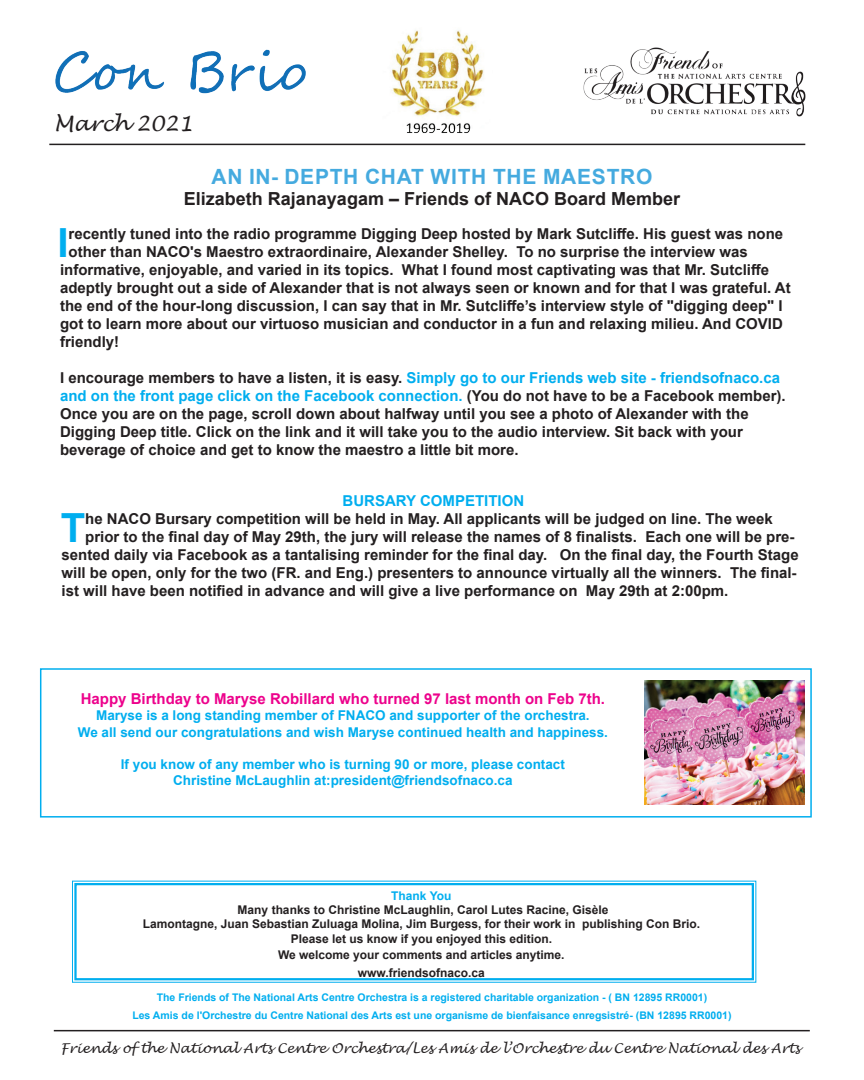
<style>
.page{position:relative;width:864px;height:1080px;background:#fff}
.page>*{position:absolute;margin:0;border:0;box-sizing:border-box;transform-origin:0 0}
.t1{font:700 40.2px "Arial";color:#00aeef}
.t2{font:700 21px "Arial";letter-spacing:.035em;color:#45aadf}
.t3{font:italic 21px "Lucida Handwriting";color:#231f20}
.t4{font:700 18px "Arial";color:#231f20}
.t5{font:700 15px/18px "Arial";color:#231f20}
.t6{font:700 15px "Arial";color:#ed028c}
.t7{font:700 15px "Arial";color:#00aeef}
.t8{font:700 13.5px/16.2px "Arial";color:#00aeef;text-align:center}
.t9{font:italic 13.5px "Lucida Handwriting";color:#231f20}
.t10{font:700 12px/14.4px "Arial";color:#231f20;text-align:center}
.t11{font:700 12px "Arial";color:#00aeef}
.t12{font:700 10.5px/17.7px "Arial";color:#00aeef;text-align:center}
.s1{color:#00aeef}
</style>
<div class="page">
<hr style="left:49px;top:144px;width:756px;height:1px;background:#231f20">
<img style="left:55px;top:30px;width:751px;height:103px">
<hr style="left:54px;top:1030px;width:756px;height:1px;background:#231f20">
<svg style="left:72px;top:880px;width:685px;height:103px"></svg>
<div style="left:74px;top:883px;width:680px;height:97px;border:2px solid #00aeef"></div>
<img style="left:645px;top:680px;width:160px;height:125px">
<div style="left:40px;top:668px;width:772px;height:150px;border:2px solid #00aeef"></div>
<h2 class="t3" style="left:54px;top:111px;width:141px">March 2021</h2>
<h2 class="t2" style="left:211px;top:162px;width:443px">AN IN- DEPTH CHAT WITH THE MAESTRO</h2>
<p class="t4" style="left:184px;top:186px;width:498px">Elizabeth Rajanayagam – Friends of NACO Board Member</p>
<h1 class="t1" style="left:57px;top:215px;width:13px">I</h1>
<p class="t5" style="left:69px;top:225px;width:716px">recently tuned into the radio programme Digging Deep hosted by Mark Sutcliffe. His guest was none</p>
<p class="t5" style="left:69px;top:243px;width:681px">other than NACO's Maestro extraordinaire, Alexander Shelley. To no surprise the interview was</p>
<p class="t5" style="left:60px;top:261px;width:710px">informative, enjoyable, and varied in its topics. What I found most captivating was that Mr. Sutcliffe</p>
<p class="t5" style="left:60px;top:279px;width:732px">adeptly brought out a side of Alexander that is not always seen or known and for that I was grateful. At</p>
<p class="t5" style="left:60px;top:297px;width:724px">the end of the hour-long discussion, I can say that in Mr. Sutcliffe’s interview style of "digging deep" I</p>
<p class="t5" style="left:60px;top:315px;width:724px">got to learn more about our virtuoso musician and conductor in a fun and relaxing milieu. And COVID</p>
<p class="t5" style="left:60px;top:333px;width:61px">friendly!</p>
<p class="t5" style="left:60px;top:369px;width:727px">I encourage members to have a listen, it is easy. <span class="s1">Simply go to our Friends web site - friendsofnaco.ca and on the front page click on the Facebook connection.</span> (You do not have to be a Facebook member).<br>Once you are on the page, scroll down about halfway until you see a photo of Alexander with the Digging Deep title. Click on the link and it will take you to the audio interview. Sit back with your beverage of choice and get to know the maestro a little bit more.</p>
<p class="t7" style="left:343px;top:490px;width:183px">BURSARY COMPETITION</p>
<h1 class="t1" style="left:61px;top:499px;width:26px">T</h1>
<p class="t5" style="left:85px;top:509px;width:689px">he NACO Bursary competition will be held in May. All applicants will be judged on line. The week</p>
<p class="t5" style="left:85px;top:527px;width:711px">prior to the final day of May 29th, the jury will release the names of 8 finalists. Each one will be pre-</p>
<p class="t5" style="left:62px;top:545px;width:739px">sented daily via Facebook as a tantalising reminder for the final day. On the final day, the Fourth Stage</p>
<p class="t5" style="left:62px;top:563px;width:737px">will be open, only for the two (FR. and Eng.) presenters to announce virtually all the winners. The final-</p>
<p class="t5" style="left:62px;top:581px;width:668px">ist will have been notified in advance and will give a live performance on May 29th at 2:00pm.</p>
<p class="t6" style="left:81px;top:688px;width:526px">Happy Birthday to Maryse Robillard who turned 97 last month on Feb 7th.</p>
<p class="t8" style="left:78px;top:708px;width:532px">Maryse is a long standing member of FNACO and supporter of the orchestra.<br>We all send our congratulations and wish Maryse continued health and happiness.</p>
<p class="t8" style="left:121px;top:756px;width:446px">If you know of any member who is turning 90 or more, please contact<br>Christine McLaughlin at:president@friendsofnaco.ca</p>
<p class="t11" style="left:391px;top:887px;width:62px">Thank You</p>
<p class="t10" style="left:143px;top:903px;width:559px">Many thanks to Christine McLaughlin, Carol Lutes Racine, Gisèle<br>Lamontagne, Juan Sebastian Zuluaga Molina, Jim Burgess, for their work in publishing Con Brio.<br>Please let us know if you enjoyed this edition.</p>
<p class="t10" style="left:278px;top:946px;width:288px;line-height:18px">We welcome your comments and articles anytime. www.friendsofnaco.ca</p>
<p class="t12" style="left:132px;top:989px;width:601px">The Friends of The National Arts Centre Orchestra is a registered charitable organization - ( BN 12895 RR0001)<br>Les Amis de l'Orchestre du Centre National des Arts est une organisme de bienfaisance enregsistré- (BN 12895 RR0001)</p>
<p class="t9" style="left:61px;top:1040px;width:741px">Friends of the National Arts Centre Orchestra/Les Amis de l’Orchestre du Centre National des Arts</p>
</div>
